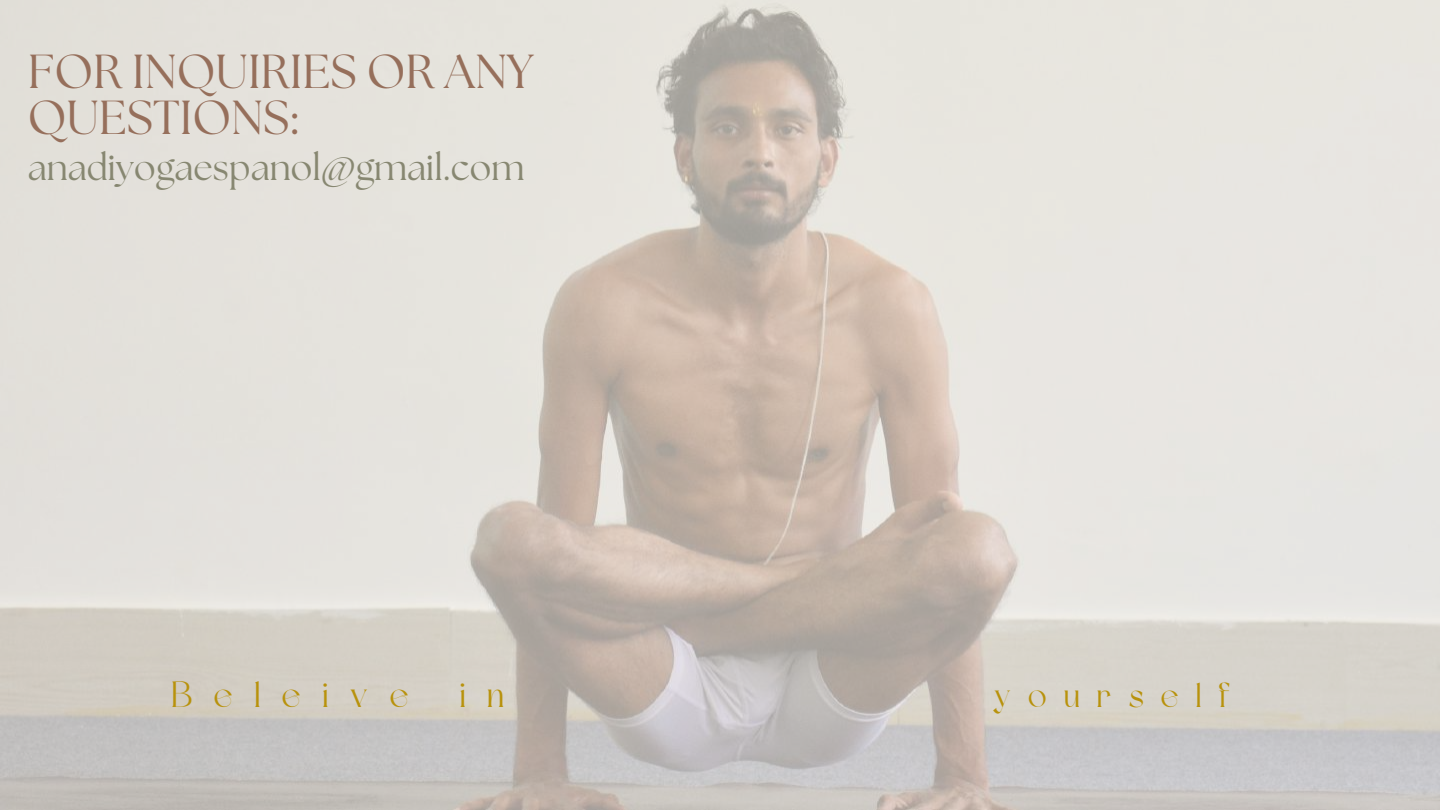
<style>
.page{position:relative;width:1440px;height:810px;background:#fff}
.page>*{position:absolute;margin:0;border:0;box-sizing:border-box;transform-origin:0 0}
.t1{font:47.7px/45.8px "The Seasons";color:#966f5b}
.t2{font:36px "The Seasons";color:#878771}
.t3{font:36px "Dream Avenue";letter-spacing:.6em;color:#b8920c}
.t4{font:34px "Dream Avenue";letter-spacing:.505em;color:#b8920c}
</style>
<div class="page">
<img style="left:0;top:0;width:1440px;height:810px">
<p class="t1" style="left:28px;top:52px;width:507px">FOR INQUIRIES OR ANY<br>QUESTIONS:</p>
<p class="t2" style="left:28px;top:151px;width:498px">anadiyogaespanol@gmail.com</p>
<p class="t3" style="left:171px;top:680px;width:239px">Beleive</p>
<p class="t3" style="left:460px;top:680px;width:46px">i n</p>
<p class="t4" style="left:992px;top:681px;width:240px">yourself</p>
</div>
